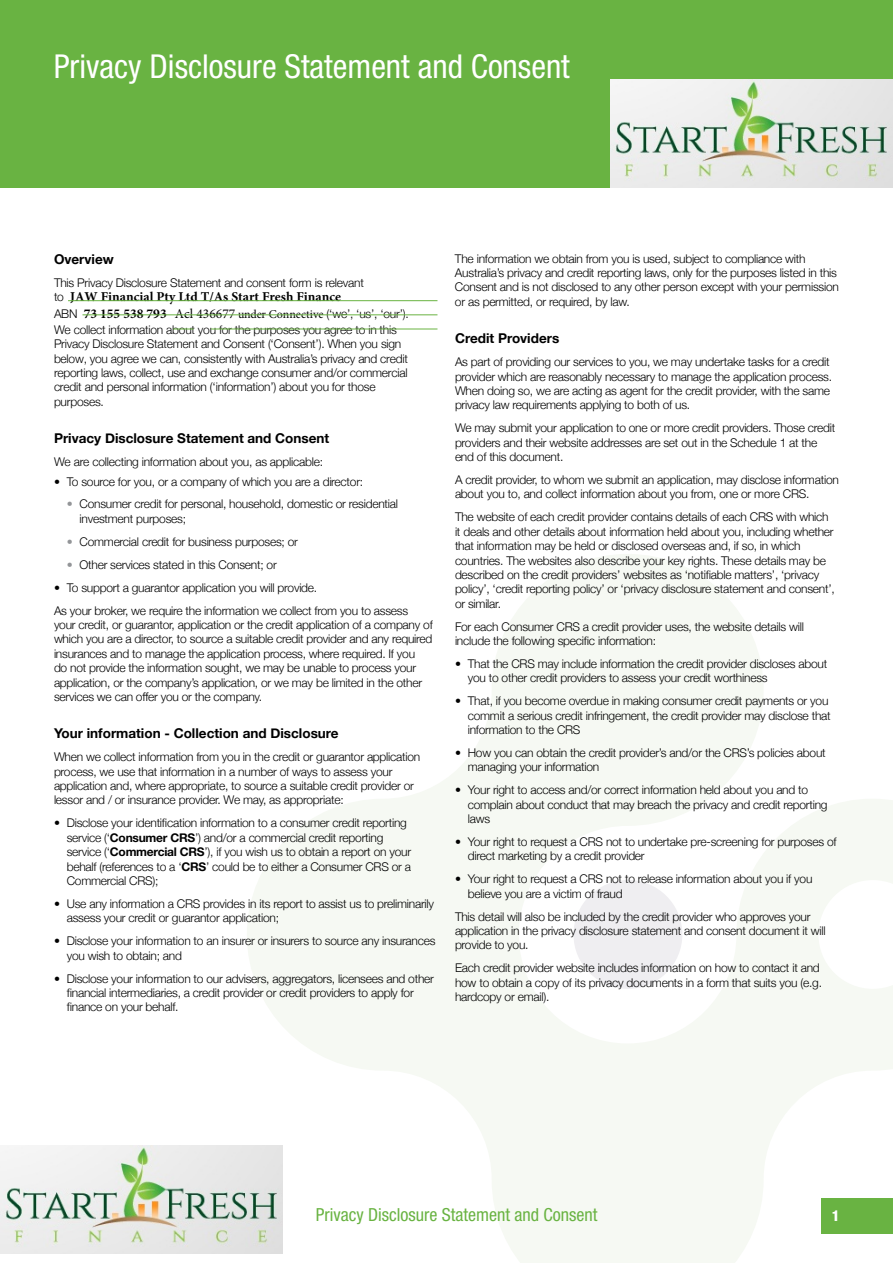
<style>
.page{position:relative;width:893px;height:1263px;background:#fff}
.page>*{position:absolute;margin:0;border:0;box-sizing:border-box;transform-origin:0 0}
.t1{font:condensed 33px "Helvetica Neue LT Std";color:#fff}
.t2{font:condensed 18px "Helvetica Neue LT Std";color:#69b342}
.t3{font:800 condensed 15px "Helvetica Neue LT Std";color:#fff}
.t4{font:700 13.5px "Helvetica Neue";color:#000}
.t5{font:700 13.5px "Minion Pro";color:#000}
.t6{font:300 12px/14.4px "Helvetica Neue";letter-spacing:-.02em;color:#000}
.s1{font-family:"Helvetica Neue";font-weight:300;font-size:12px}
.s2{font-family:"Minion Pro";font-weight:700;font-size:13.5px}
.s3{font-family:"Minion Pro";font-weight:400;font-size:13.5px}
.s4{font-family:"Minion Pro";font-weight:400}
.s5{color:#939598}
.s6{font-family:"Helvetica Neue LT Std";font-weight:700}
</style>
<div class="page">
<svg style="left:247px;top:554px;width:646px;height:709px;fill:#f6f9f3"></svg>
<div style="left:821px;top:1198px;width:72px;height:35px;background:#69b342"></div>
<div style="left:0;top:0;width:893px;height:187px;background:#69b342"></div>
<hr style="left:68px;top:300px;width:369px;height:1px;background:#69b342">
<hr style="left:82px;top:314px;width:355px;height:1px;background:#69b342">
<hr style="left:211px;top:329px;width:226px;height:1px;background:#69b342">
<svg style="left:173px;top:329px;width:20px;height:1px"></svg>
<img style="left:1px;top:1146px;width:281px;height:108px">
<img style="left:611px;top:79px;width:281px;height:108px">
<h1 class="t1" style="left:54px;top:47px;width:518px">Privacy Disclosure Statement and Consent</h1>
<p class="t4" style="left:54px;top:249px;width:61px">Overview</p>
<p class="t6" style="left:54px;top:275px;width:311px">This Privacy Disclosure Statement and consent form is relevant</p>
<p class="t5" style="left:54px;top:288px;width:289px"><span class="s1">to</span> JAW Financial Pty Ltd T/As Start Fresh Finance</p>
<p class="t6" style="left:54px;top:304px;width:356px;line-height:16.2px">ABN <span class="s2">73 155 538 793</span> <span class="s3">Acl 436677</span> <span class="s4">under Connective</span> (‘we’, ‘us’, ‘our’).<br>We collect information about you for the purposes you agree to in this</p>
<p class="t6" style="left:54px;top:336px;width:355px">Privacy Disclosure Statement and Consent (‘Consent’). When you sign below, you agree we can, consistently with Australia’s privacy and credit reporting laws, collect, use and exchange consumer and/or commercial credit and personal information (‘information’) about you for those purposes.</p>
<p class="t4" style="left:54px;top:428px;width:277px">Privacy Disclosure Statement and Consent</p>
<p class="t6" style="left:54px;top:454px;width:271px">We are collecting information about you, as applicable:</p>
<p class="t6" style="left:54px;top:473px;width:311px">• To source for you, or a company of which you are a director:</p>
<p class="t6" style="left:80px;top:496px;width:320px;text-indent:-13px"><span class="s5">•</span> Consumer credit for personal, household, domestic or residential investment purposes;</p>
<p class="t6" style="left:67px;top:533px;width:233px"><span class="s5">•</span> Commercial credit for business purposes; or</p>
<p class="t6" style="left:67px;top:556px;width:212px"><span class="s5">•</span> Other services stated in this Consent; or</p>
<p class="t6" style="left:54px;top:575px;width:356px;line-height:23px">• To support a guarantor application you will provide.<br>As your broker, we require the information we collect from you to assess</p>
<p class="t6" style="left:54px;top:616px;width:380px">your credit, or guarantor, application or the credit application of a company of which you are a director, to source a suitable credit provider and any required insurances and to manage the application process, where required. If you<br>do not provide the information sought, we may be unable to process your application, or the company’s application, or we may be limited in the other services we can offer you or the company.</p>
<p class="t4" style="left:54px;top:723px;width:286px">Your information - Collection and Disclosure</p>
<p class="t6" style="left:54px;top:749px;width:368px">When we collect information from you in the credit or guarantor application process, we use that information in a number of ways to assess your application and, where appropriate, to source a suitable credit provider or lessor and / or insurance provider. We may, as appropriate:</p>
<p class="t6" style="left:67px;top:815px;width:346px;text-indent:-13px">• Disclose your identification information to a consumer credit reporting service (‘<span class="s6">Consumer CRS</span>’) and/or a commercial credit reporting service (‘<span class="s6">Commercial CRS</span>’), if you wish us to obtain a report on your behalf (references to a ‘<span class="s6">CRS</span>’ could be to either a Consumer CRS or a Commercial CRS);</p>
<p class="t6" style="left:67px;top:895px;width:369px;text-indent:-13px">• Use any information a CRS provides in its report to assist us to preliminarily assess your credit or guarantor application;</p>
<p class="t6" style="left:67px;top:933px;width:370px;text-indent:-13px">• Disclose your information to an insurer or insurers to source any insurances you wish to obtain; and</p>
<p class="t6" style="left:67px;top:970px;width:369px;text-indent:-13px">• Disclose your information to our advisers, aggregators, licensees and other financial intermediaries, a credit provider or credit providers to apply for finance on your behalf.</p>
<p class="t6" style="left:455px;top:250px;width:385px">The information we obtain from you is used, subject to compliance with Australia’s privacy and credit reporting laws, only for the purposes listed in this Consent and is not disclosed to any other person except with your permission or as permitted, or required, by law.</p>
<p class="t4" style="left:455px;top:328px;width:106px">Credit Providers</p>
<p class="t6" style="left:455px;top:354px;width:379px">As part of providing our services to you, we may undertake tasks for a credit provider which are reasonably necessary to manage the application process.<br>When doing so, we are acting as agent for the credit provider, with the same privacy law requirements applying to both of us.</p>
<p class="t6" style="left:455px;top:420px;width:382px">We may submit your application to one or more credit providers. Those credit providers and their website addresses are set out in the Schedule 1 at the end of this document.</p>
<p class="t6" style="left:455px;top:472px;width:385px">A credit provider, to whom we submit an application, may disclose information about you to, and collect information about you from, one or more CRS.</p>
<p class="t6" style="left:455px;top:509px;width:381px">The website of each credit provider contains details of each CRS with which it deals and other details about information held about you, including whether that information may be held or disclosed overseas and, if so, in which countries. The websites also describe your key rights. These details may be described on the credit providers’ websites as ‘notifiable matters’, ‘privacy policy’, ‘credit reporting policy’ or ‘privacy disclosure statement and consent’, or similar.</p>
<p class="t6" style="left:455px;top:618px;width:350px">For each Consumer CRS a credit provider uses, the website details will include the following specific information:</p>
<p class="t6" style="left:468px;top:656px;width:361px;text-indent:-13px">• That the CRS may include information the credit provider discloses about you to other credit providers to assess your credit worthiness</p>
<p class="t6" style="left:468px;top:693px;width:364px;text-indent:-13px">• That, if you become overdue in making consumer credit payments or you commit a serious credit infringement, the credit provider may disclose that information to the CRS</p>
<p class="t6" style="left:468px;top:745px;width:359px;text-indent:-13px">• How you can obtain the credit provider’s and/or the CRS’s policies about managing your information</p>
<p class="t6" style="left:468px;top:782px;width:361px;text-indent:-13px">• Your right to access and/or correct information held about you and to complain about conduct that may breach the privacy and credit reporting laws</p>
<p class="t6" style="left:468px;top:834px;width:370px;text-indent:-13px">• Your right to request a CRS not to undertake pre-screening for purposes of direct marketing by a credit provider</p>
<p class="t6" style="left:468px;top:871px;width:346px;text-indent:-13px">• Your right to request a CRS not to release information about you if you believe you are a victim of fraud</p>
<p class="t6" style="left:455px;top:908px;width:372px">This detail will also be included by the credit provider who approves your application in the privacy disclosure statement and consent document it will provide to you.</p>
<p class="t6" style="left:455px;top:960px;width:368px">Each credit provider website includes information on how to contact it and how to obtain a copy of its privacy documents in a form that suits you (e.g. hardcopy or email).</p>
<h2 class="t2" style="left:316px;top:1205px;width:283px">Privacy Disclosure Statement and Consent</h2>
<p class="t3" style="left:832px;top:1206px;width:9px">1</p>
</div>
